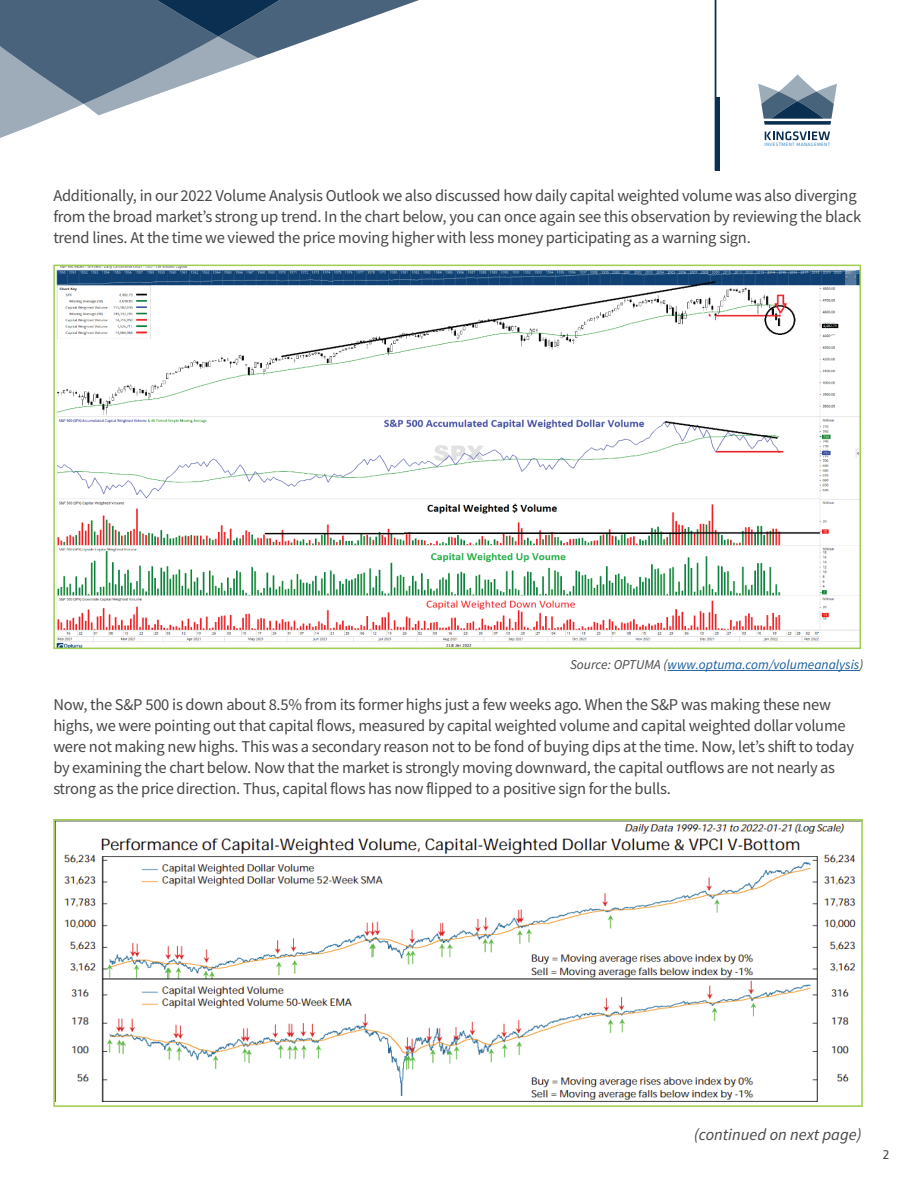
<style>
.page{position:relative;width:918px;height:1188px;background:#fff}
.page>*{position:absolute;margin:0;border:0;box-sizing:border-box;transform-origin:0 0}
.t1{font:16.5px/21px "Source Sans Variable";letter-spacing:-.015em;color:#474748}
.t2{font:italic 16.5px "Source Sans Variable";color:#474748}
.t3{font:italic 13.5px "Source Sans Variable";color:#175d9e}
.t4{font:13.5px "Klavika Regular TF";color:#474748}
.t5{font:4.95px "Klavika Regular TF";letter-spacing:.08em;color:#2e81c4}
.s1{color:#474748}
</style>
<div class="page">
<svg style="left:0;top:0;width:419px;height:138px"></svg>
<img style="left:56px;top:268px;width:802px;height:378px">
<div style="left:53px;top:265px;width:808px;height:384px;border:2px solid #9fcd4d"></div>
<svg style="left:765px;top:131px;width:65px;height:9px"></svg>
<svg style="left:758px;top:74px;width:79px;height:51px"></svg>
<hr style="left:715px;top:0;width:1px;height:170px;background:#0b3050">
<hr style="left:716px;top:97px;width:4px;height:73px;background:#0b3050">
<hr style="left:667px;top:670px;width:192px;height:1px;background:#175d9e">
<img style="left:64px;top:823px;width:792px;height:279px">
<div style="left:53px;top:819px;width:810px;height:288px;border:2px solid #9fcd4d"></div>
<p class="t5" style="left:764px;top:142px;width:67px">INVESTMENT MANAGEMENT</p>
<p class="t1" style="left:53px;top:186px;width:809px">Additionally, in our 2022 Volume Analysis Outlook we also discussed how daily capital weighted volume was also diverging from the broad market’s strong up trend. In the chart below, you can once again see this observation by reviewing the black trend lines. At the time we viewed the price moving higher with less money participating as a warning sign.</p>
<p class="t3" style="left:570px;top:657px;width:295px"><span class="s1">Source: OPTUMA (</span>www.optuma.com/volumeanalysis<span class="s1">)</span></p>
<p class="t1" style="left:53px;top:694px;width:802px">Now, the S&amp;P 500 is down about 8.5% from its former highs just a few weeks ago. When the S&amp;P was making these new highs, we were pointing out that capital flows, measured by capital weighted volume and capital weighted dollar volume were not making new highs. This was a secondary reason not to be fond of buying dips at the time. Now, let’s shift to today by examining the chart below. Now that the market is strongly moving downward, the capital outflows are not nearly as strong as the price direction. Thus, capital flows has now flipped to a positive sign for the bulls.</p>
<p class="t2" style="left:694px;top:1125px;width:169px">(continued on next page)</p>
<p class="t4" style="left:883px;top:1147px;width:9px">2</p>
</div>
